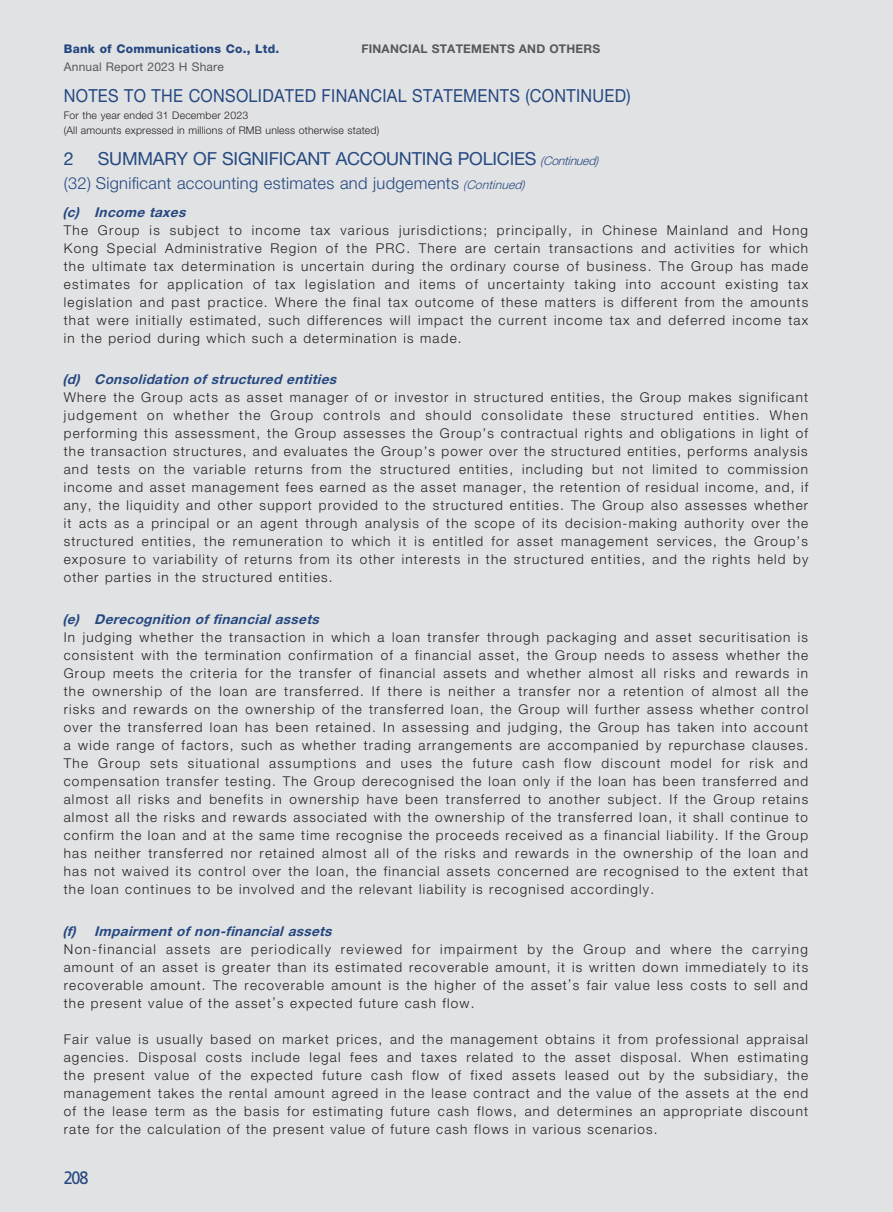
<style>
.page{position:relative;width:893px;height:1212px;background:#e1e2e4}
.page>*{position:absolute;margin:0;border:0;box-sizing:border-box;transform-origin:0 0}
.t1{font:18px "Helvetica Neue LT Std";letter-spacing:.02em;color:#254880;scale:.9 1}
.t2{font:18px "Helvetica Neue LT Std";letter-spacing:-.01em;color:#254880}
.t3{font:18px "Frutiger LT Std";color:#254880;scale:.9 1}
.t4{font:18px "Helvetica Neue LT Std";letter-spacing:.02em;color:#254880}
.t5{font:300 16.5px "Helvetica Neue LT Std";letter-spacing:.02em;color:#254880}
.t6{font:300 13.5px/18px "Helvetica Neue LT Std";letter-spacing:.09em;color:#231f20;text-align:justify}
.t7{font:italic 700 13.5px "Helvetica Neue LT Std";color:#254880}
.t8{font:800 12px "Helvetica Neue LT Std";letter-spacing:.02em;color:#254880}
.t9{font:700 12px "Helvetica Neue LT Std";letter-spacing:.02em;color:#57585a}
.t10{font:12px "Helvetica Neue LT Std";letter-spacing:.02em;color:#57585a}
.t11{font:300 10.5px/15px "Helvetica Neue LT Std";letter-spacing:.02em;color:#231f20}
.s1{font-weight:300;font-style:italic;font-size:12px}
.s2{font-style:italic;font-size:12px}
</style>
<div class="page">
<p class="t9" style="left:361px;top:42px;width:240px">FINANCIAL STATEMENTS AND OTHERS</p>
<h1 class="t1" style="left:64px;top:85px;width:631px">NOTES TO THE CONSOLIDATED FINANCIAL STATEMENTS (CONTINUED)</h1>
<p class="t11" style="left:64px;top:108px;width:317px">For the year ended 31 December 2023<br>(All amounts expressed in millions of RMB unless otherwise stated)</p>
<h1 class="t4" style="left:64px;top:148px;width:12px">2</h1>
<h1 class="t2" style="left:98px;top:148px;width:503px">SUMMARY OF SIGNIFICANT ACCOUNTING POLICIES <span class="s1">(Continued)</span></h1>
<p class="t5" style="left:64px;top:173px;width:463px">(32) Significant accounting estimates and judgements <span class="s2">(Continued)</span></p>
<p class="t7" style="left:62px;top:203px;width:129px">(c) Income taxes</p>
<p class="t6" style="left:64px;top:221px;width:746px">The Group is subject to income tax various jurisdictions; principally, in Chinese Mainland and Hong Kong Special Administrative Region of the PRC. There are certain transactions and activities for which the ultimate tax determination is uncertain during the ordinary course of business. The Group has made estimates for application of tax legislation and items of uncertainty taking into account existing tax legislation and past practice. Where the final tax outcome of these matters is different from the amounts that were initially estimated, such differences will impact the current income tax and deferred income tax in the period during which such a determination is made.</p>
<p class="t7" style="left:62px;top:371px;width:280px">(d) Consolidation ofstructured entities</p>
<p class="t6" style="left:64px;top:388px;width:746px">Where the Group acts as asset manager of or investor in structured entities, the Group makes significant judgement on whether the Group controls and should consolidate these structured entities. When performing this assessment, the Group assesses the Group’s contractual rights and obligations in light of the transaction structures, and evaluates the Group’s power over the structured entities, performs analysis and tests on the variable returns from the structured entities, including but not limited to commission income and asset management fees earned as the asset manager, the retention of residual income, and, if any, the liquidity and other support provided to the structured entities. The Group also assesses whether it acts as a principal or an agent through analysis of the scope of its decision-making authority over the structured entities, the remuneration to which it is entitled for asset management services, the Group’s exposure to variability of returns from its other interests in the structured entities, and the rights held by other parties in the structured entities.</p>
<p class="t7" style="left:62px;top:611px;width:262px">(e) Derecognition offinancialassets</p>
<p class="t6" style="left:64px;top:628px;width:746px">In judging whether the transaction in which a loan transfer through packaging and asset securitisation is consistent with the termination confirmation of a financial asset, the Group needs to assess whether the Group meets the criteria for the transfer of financial assets and whether almost all risks and rewards in the ownership of the loan are transferred. If there is neither a transfer nor a retention of almost all the risks and rewards on the ownership of the transferred loan, the Group will further assess whether control over the transferred loan has been retained. In assessing and judging, the Group has taken into account a wide range of factors, such as whether trading arrangements are accompanied by repurchase clauses.<br>The Group sets situational assumptions and uses the future cash flow discount model for risk and compensation transfer testing. The Group derecognised the loan only if the loan has been transferred and almost all risks and benefits in ownership have been transferred to another subject. If the Group retains almost all the risks and rewards associated with the ownership of the transferred loan, it shall continue to confirm the loan and at the same time recognise the proceeds received as a financial liability. If the Group has neither transferred nor retained almost all of the risks and rewards in the ownership of the loan and has not waived its control over the loan, the financial assets concerned are recognised to the extent that the loan continues to be involved and the relevant liability is recognised accordingly.</p>
<p class="t7" style="left:62px;top:923px;width:275px">(f) Impairmentofnon-financialassets</p>
<p class="t6" style="left:64px;top:940px;width:746px">Non-financial assets are periodically reviewed for impairment by the Group and where the carrying amount of an asset is greater than its estimated recoverable amount, it is written down immediately to its recoverable amount. The recoverable amount is the higher of the asset’s fair value less costs to sell and the present value of the asset’s expected future cash flow.</p>
<p class="t6" style="left:64px;top:1030px;width:746px">Fair value is usually based on market prices, and the management obtains it from professional appraisal agencies. Disposal costs include legal fees and taxes related to the asset disposal. When estimating the present value of the expected future cash flow of fixed assets leased out by the subsidiary, the management takes the rental amount agreed in the lease contract and the value of the assets at the end of the lease term as the basis for estimating future cash flows, and determines an appropriate discount rate for the calculation of the present value of future cash flows in various scenarios.</p>
<p class="t8" style="left:64px;top:42px;width:217px">Bank of Communications Co., Ltd.</p>
<p class="t10" style="left:64px;top:60px;width:162px">Annual Report 2023 H Share</p>
<h1 class="t3" style="left:64px;top:1167px;width:29px">208</h1>
</div>
